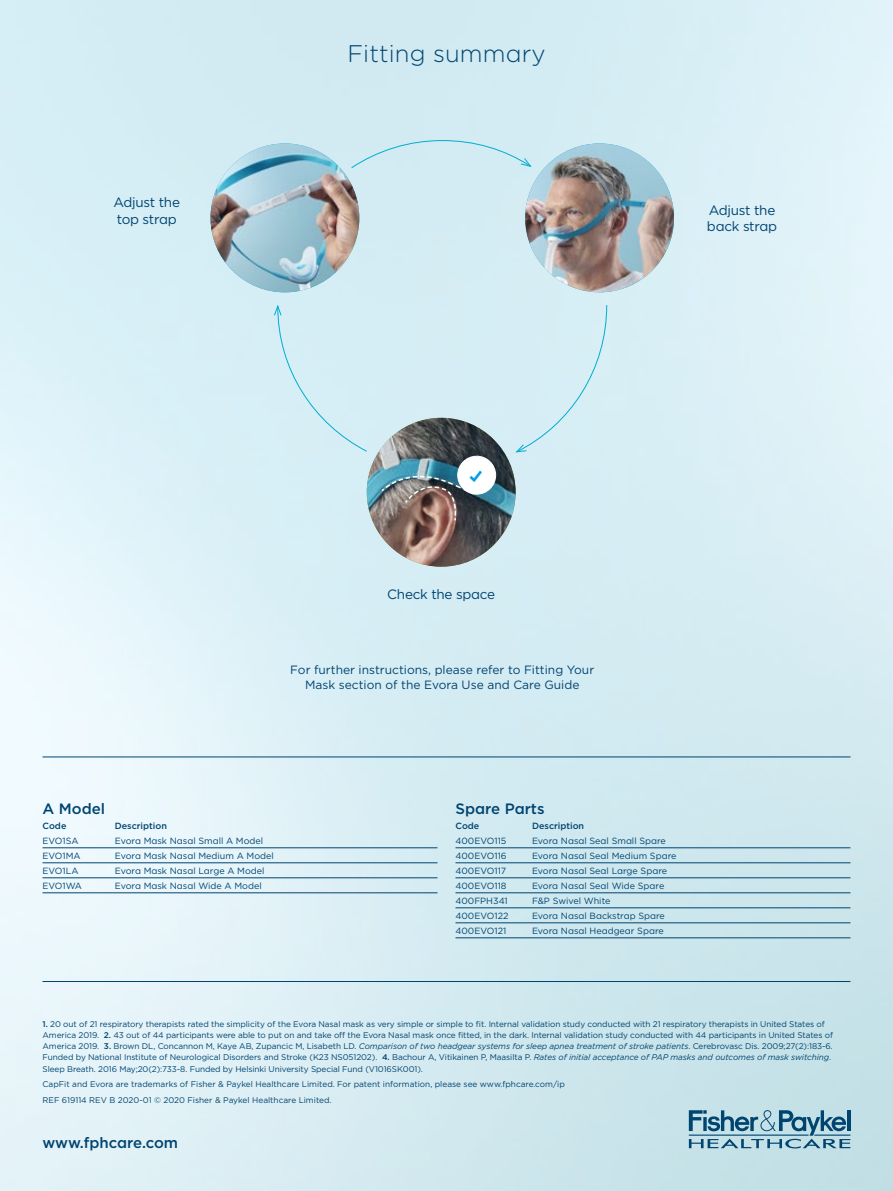
<style>
.page{position:relative;width:893px;height:1191px;background:#fff}
.page>*{position:absolute;margin:0;border:0;box-sizing:border-box;transform-origin:0 0}
.t1{font:300 24px "Gotham";letter-spacing:.005em;color:#004470}
.t2{font:500 15px "Gotham";color:#004470}
.t3{font:13.5px/16.2px "Gotham";letter-spacing:-.02em;color:#004470}
.t4{font:12px/15px "Gotham";color:#004470;text-align:center}
.t5{font:9px "Gotham";color:#004470}
.t6{font:500 9px "Gotham";color:#004470}
.t7{font:8.25px/11.2px "Gotham";letter-spacing:-.01em;color:#004470}
.s1{font-weight:500}
.s2{font-style:italic}
</style>
<div class="page">
<img style="left:0;top:0;width:893px;height:1191px">
<svg style="left:689px;top:1110px;width:161px;height:38px;background:#81abbe"></svg>
<hr style="left:43px;top:847px;width:394px;height:1px;background:#004470">
<hr style="left:43px;top:862px;width:394px;height:1px;background:#004470">
<hr style="left:43px;top:877px;width:394px;height:1px;background:#004470">
<hr style="left:43px;top:892px;width:394px;height:1px;background:#004470">
<hr style="left:455px;top:847px;width:395px;height:1px;background:#004470">
<hr style="left:455px;top:862px;width:395px;height:1px;background:#004470">
<hr style="left:455px;top:877px;width:395px;height:1px;background:#004470">
<hr style="left:455px;top:892px;width:395px;height:1px;background:#004470">
<hr style="left:455px;top:907px;width:395px;height:1px;background:#004470">
<hr style="left:455px;top:922px;width:395px;height:1px;background:#004470">
<hr style="left:455px;top:937px;width:395px;height:1px;background:#004470">
<svg style="left:351px;top:140px;width:181px;height:29px;background:#cae8f1"></svg>
<img style="left:210px;top:143px;width:149px;height:149px;border-radius:74px">
<img style="left:525px;top:143px;width:149px;height:149px;border-radius:74px">
<div style="left:515px;top:304px;width:92px;height:149px;background:#d6eef5"></div>
<div style="left:273px;top:304px;width:95px;height:148px;background:#d6edf5"></div>
<img style="left:367px;top:418px;width:149px;height:148px;border-radius:74px">
<div style="left:458px;top:456px;width:38px;height:38px;background:#fff;border-radius:50%"></div>
<div style="left:458px;top:456px;width:38px;height:38px;border:1px solid #fff;border-radius:50%"></div>
<hr style="left:43px;top:756px;width:807px;height:1px;background:#004470">
<hr style="left:43px;top:981px;width:807px;height:1px;background:#004470">
<img style="left:381px;top:469px;width:101px;height:53px">
<h1 class="t1" style="left:347px;top:38px;width:200px">Fitting summary</h1>
<h3 class="t3" style="left:113px;top:194px;width:68px">Adjust the top strap</h3>
<h3 class="t3" style="left:707px;top:202px;width:72px">Adjust the back strap</h3>
<h3 class="t3" style="left:387px;top:585px;width:109px">Check the space</h3>
<h3 class="t4" style="left:290px;top:662px;width:305px">For further instructions, please refer to Fitting Your<br>Mask section of the Evora Use and Care Guide</h3>
<h2 class="t2" style="left:43px;top:798px;width:64px">A Model</h2>
<p class="t6" style="left:43px;top:819px;width:25px">Code</p>
<p class="t6" style="left:115px;top:819px;width:54px">Description</p>
<p class="t5" style="left:43px;top:835px;width:38px">EVO1SA</p>
<p class="t5" style="left:115px;top:835px;width:150px">Evora Mask Nasal Small A Model</p>
<p class="t5" style="left:43px;top:850px;width:40px">EVO1MA</p>
<p class="t5" style="left:115px;top:850px;width:160px">Evora Mask Nasal Medium A Model</p>
<p class="t5" style="left:43px;top:865px;width:37px">EVO1LA</p>
<p class="t5" style="left:115px;top:865px;width:151px">Evora Mask Nasal Large A Model</p>
<p class="t5" style="left:43px;top:880px;width:41px">EVO1WA</p>
<p class="t5" style="left:115px;top:880px;width:148px">Evora Mask Nasal Wide A Model</p>
<h2 class="t2" style="left:455px;top:798px;width:91px">Spare Parts</h2>
<p class="t6" style="left:455px;top:819px;width:25px">Code</p>
<p class="t6" style="left:532px;top:819px;width:54px">Description</p>
<p class="t5" style="left:455px;top:835px;width:52px">400EVO115</p>
<p class="t5" style="left:532px;top:835px;width:135px">Evora Nasal Seal Small Spare</p>
<p class="t5" style="left:455px;top:850px;width:53px">400EVO116</p>
<p class="t5" style="left:532px;top:850px;width:146px">Evora Nasal Seal Medium Spare</p>
<p class="t5" style="left:455px;top:865px;width:52px">400EVO117</p>
<p class="t5" style="left:532px;top:865px;width:137px">Evora Nasal Seal Large Spare</p>
<p class="t5" style="left:455px;top:880px;width:53px">400EVO118</p>
<p class="t5" style="left:532px;top:880px;width:134px">Evora Nasal Seal Wide Spare</p>
<p class="t5" style="left:455px;top:895px;width:54px">400FPH341</p>
<p class="t5" style="left:532px;top:895px;width:80px">F&amp;P Swivel White</p>
<p class="t5" style="left:455px;top:910px;width:54px">400EVO122</p>
<p class="t5" style="left:532px;top:910px;width:134px">Evora Nasal Backstrap Spare</p>
<p class="t5" style="left:455px;top:925px;width:52px">400EVO121</p>
<p class="t5" style="left:532px;top:925px;width:133px">Evora Nasal Headgear Spare</p>
<p class="t7" style="left:43px;top:1018px;width:792px"><span class="s1">1.</span> 20 out of 21 respiratory therapists rated the simplicity of the Evora Nasal mask as very simple or simple to fit. Internal validation study conducted with 21 respiratory therapists in United States of America 2019. <span class="s1">2.</span> 43 out of 44 participants were able to put on and take off the Evora Nasal mask once fitted, in the dark. Internal validation study conducted with 44 participants in United States of America 2019. <span class="s1">3.</span> Brown DL, Concannon M, Kaye AB, Zupancic M, Lisabeth LD. <span class="s2">Comparison of two headgear systems for sleep apnea treatment of stroke patients</span>. Cerebrovasc Dis. 2009;27(2):183-6.<br>Funded by National Institute of Neurological Disorders and Stroke (K23 NS051202). <span class="s1">4.</span> Bachour A, Vitikainen P, Maasilta P. <span class="s2">Rates of initial acceptance of PAP masks and outcomes of mask switching</span>.<br>Sleep Breath. 2016 May;20(2):733-8. Funded by Helsinki University Special Fund (V1016SK001).</p>
<p class="t7" style="left:43px;top:1076px;width:524px;line-height:15.5px">CapFit and Evora are trademarks of Fisher &amp; Paykel Healthcare Limited. For patent information, please see www.fphcare.com/ip<br>REF 619114 REV B 2020-01 © 2020 Fisher &amp; Paykel Healthcare Limited.</p>
<h2 class="t2" style="left:43px;top:1133px;width:137px">www.fphcare.com</h2>
</div>
